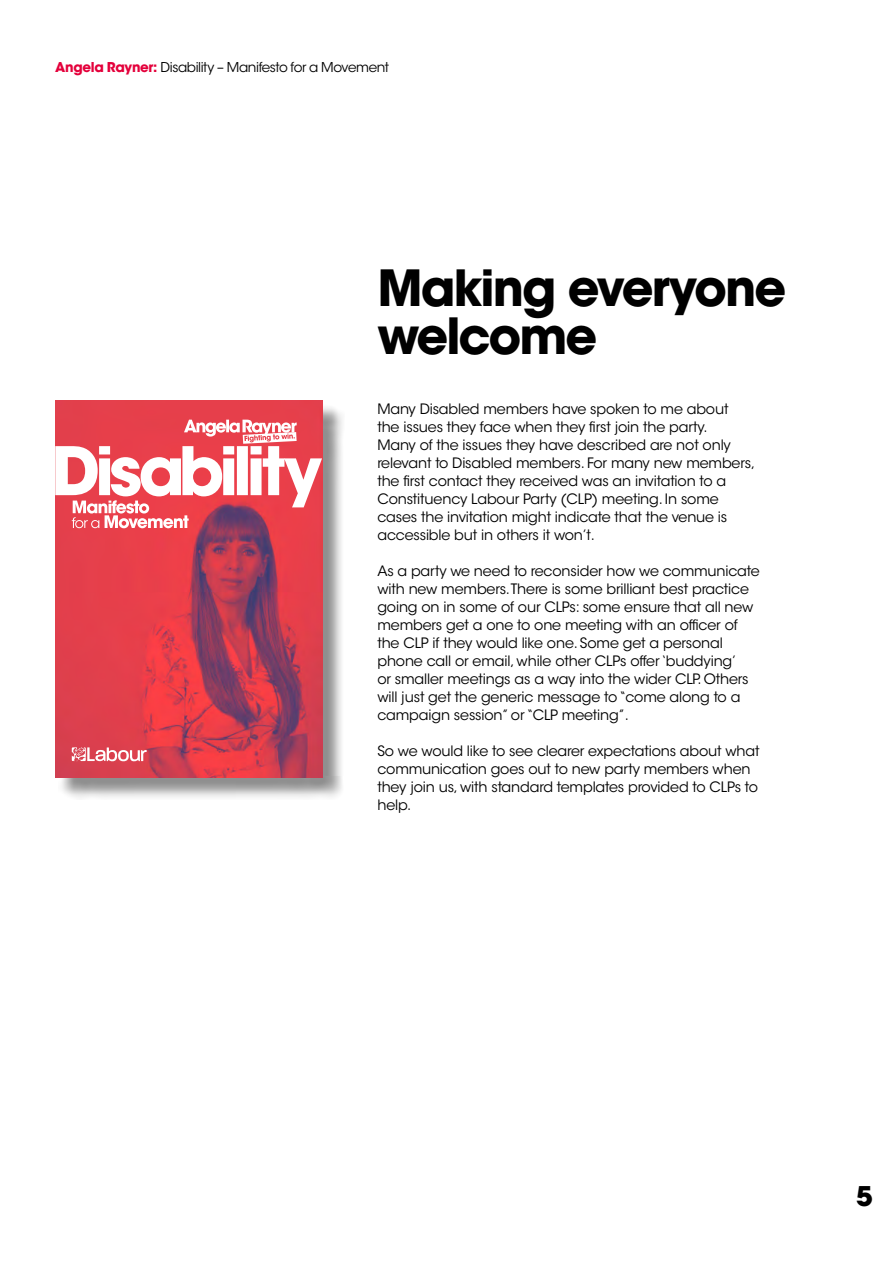
<style>
.page{position:relative;width:893px;height:1263px;background:#fff}
.page>*{position:absolute;margin:0;border:0;box-sizing:border-box;transform-origin:0 0}
.t1{font:700 49.5px/48px "ITC Avant Garde Std";letter-spacing:-.04em;color:#000}
.t2{font:700 27px "ITC Avant Garde Std";color:#000}
.t3{font:14.25px/18px "ITC Avant Garde Std";letter-spacing:-.01em;color:#000}
.t4{font:13.5px "ITC Avant Garde Std";letter-spacing:-.03em;color:#000}
.s1{font-weight:700;color:#e4003b}
</style>
<div class="page">
<div style="left:58px;top:403px;width:287px;height:397px;background:#000;opacity:.44"></div>
<img style="left:55px;top:401px;width:267px;height:377px">
<svg style="left:55px;top:420px;width:267px;height:108px"></svg>
<svg style="left:72px;top:747px;width:75px;height:14px"></svg>
<p class="t4" style="left:55px;top:59px;width:335px"><span class="s1">Angela Rayner:</span> Disability – Manifesto for a Movement</p>
<h1 class="t1" style="left:377px;top:264px;width:410px">Making everyone welcome</h1>
<p class="t3" style="left:377px;top:400px;width:379px">Many Disabled members have spoken to me about<br>the issues they face when they first join the party.<br>Many of the issues they have described are not only relevant to Disabled members. For many new members, the first contact they received was an invitation to a Constituency Labour Party (CLP) meeting. In some cases the invitation might indicate that the venue is accessible but in others it won’t.</p>
<p class="t3" style="left:377px;top:562px;width:384px">As a party we need to reconsider how we communicate with new members.There is some brilliant best practice going on in some of our CLPs: some ensure that all new members get a one to one meeting with an officer of the CLP if they would like one. Some get a personal phone call or email, while other CLPs offer ‘buddying’<br>or smaller meetings as a way into the wider CLP. Others will just get the generic message to “come along to a campaign session” or “CLP meeting”.</p>
<p class="t3" style="left:377px;top:742px;width:384px">So we would like to see clearer expectations about what communication goes out to new party members when they join us, with standard templates provided to CLPs to help.</p>
<h2 class="t2" style="left:856px;top:1179px;width:18px">5</h2>
</div>
